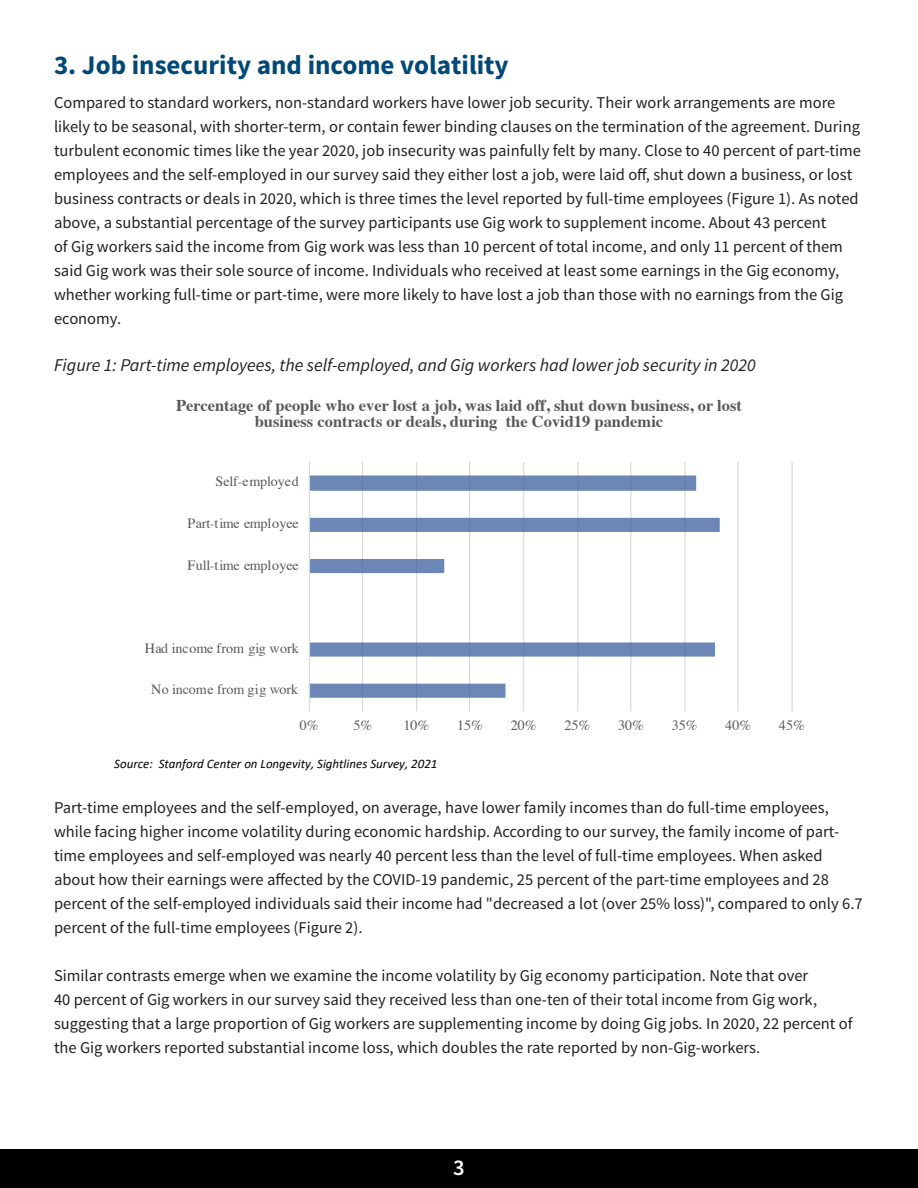
<style>
.page{position:relative;width:918px;height:1188px;background:#fff}
.page>*{position:absolute;margin:0;border:0;box-sizing:border-box;transform-origin:0 0}
.t1{font:700 27px "Source Sans Pro";color:#004877}
.t2{font:600 22.5px "Source Sans Pro";color:#fff}
.t3{font:italic 18px "Source Sans Pro";color:#231f20}
.t4{font:16.5px/24px "Source Sans Pro";color:#231f20}
.t5{font:700 16.5px/16.5px "Times";color:#595959;text-align:center}
.t6{font:14.1px "Times";color:#595959}
.t7{font:italic 12.9px "Calibri";color:#000}
</style>
<div class="page">
<div style="left:0;top:1149px;width:918px;height:39px;background:#000"></div>
<hr style="left:362px;top:462px;width:1px;height:249px;background:#d9d9d9">
<hr style="left:416px;top:462px;width:1px;height:249px;background:#d9d9d9">
<hr style="left:469px;top:462px;width:1px;height:249px;background:#d9d9d9">
<hr style="left:523px;top:462px;width:1px;height:249px;background:#d9d9d9">
<hr style="left:577px;top:462px;width:1px;height:249px;background:#d9d9d9">
<hr style="left:630px;top:462px;width:1px;height:249px;background:#d9d9d9">
<hr style="left:684px;top:462px;width:2px;height:249px;background:#d9d9d9">
<hr style="left:737px;top:462px;width:2px;height:249px;background:#d9d9d9">
<hr style="left:792px;top:462px;width:1px;height:249px;background:#d9d9d9">
<svg style="left:310px;top:476px;width:410px;height:222px"></svg>
<hr style="left:309px;top:462px;width:1px;height:249px;background:#d9d9d9">
<p class="t1" style="left:54px;top:48px;width:456px">3. Job insecurity and income volatility</p>
<p class="t4" style="left:54px;top:91px;width:809px">Compared to standard workers, non-standard workers have lower job security. Their work arrangements are more likely to be seasonal, with shorter-term, or contain fewer binding clauses on the termination of the agreement. During turbulent economic times like the year 2020, job insecurity was painfully felt by many. Close to 40 percent of part-time employees and the self-employed in our survey said they either lost a job, were laid off, shut down a business, or lost business contracts or deals in 2020, which is three times the level reported by full-time employees (Figure 1). As noted above, a substantial percentage of the survey participants use Gig work to supplement income. About 43 percent<br>of Gig workers said the income from Gig work was less than 10 percent of total income, and only 11 percent of them said Gig work was their sole source of income. Individuals who received at least some earnings in the Gig economy, whether working full-time or part-time, were more likely to have lost a job than those with no earnings from the Gig economy.</p>
<p class="t3" style="left:54px;top:353px;width:703px">Figure 1: Part-time employees, the self-employed, and Gig workers had lower job security in 2020</p>
<p class="t5" style="left:176px;top:395px;width:567px">Percentage of people who ever lost a job, was laid off, shut down business, or lost business contracts or deals, during the Covid19 pandemic</p>
<p class="t6" style="left:215px;top:468px;width:85px">Self-employed</p>
<p class="t6" style="left:188px;top:510px;width:113px">Part-time employee</p>
<p class="t6" style="left:188px;top:552px;width:113px">Full-time employee</p>
<p class="t6" style="left:145px;top:635px;width:156px">Had income from gig work</p>
<p class="t6" style="left:151px;top:676px;width:149px">No income from gig work</p>
<p class="t6" style="left:300px;top:712px;width:20px">0%</p>
<p class="t6" style="left:353px;top:712px;width:20px">5%</p>
<p class="t6" style="left:404px;top:712px;width:27px">10%</p>
<p class="t6" style="left:457px;top:712px;width:27px">15%</p>
<p class="t6" style="left:511px;top:712px;width:27px">20%</p>
<p class="t6" style="left:564px;top:712px;width:27px">25%</p>
<p class="t6" style="left:618px;top:712px;width:27px">30%</p>
<p class="t6" style="left:672px;top:712px;width:27px">35%</p>
<p class="t6" style="left:725px;top:712px;width:27px">40%</p>
<p class="t6" style="left:779px;top:712px;width:27px">45%</p>
<p class="t7" style="left:114px;top:755px;width:325px">Source: Stanford Center on Longevity, Sightlines Survey, 2021</p>
<p class="t4" style="left:54px;top:795px;width:810px">Part-time employees and the self-employed, on average, have lower family incomes than do full-time employees, while facing higher income volatility during economic hardship. According to our survey, the family income of part&shy;time employees and self-employed was nearly 40 percent less than the level of full-time employees. When asked about how their earnings were affected by the COVID-19 pandemic, 25 percent of the part-time employees and 28 percent of the self-employed individuals said their income had "decreased a lot (over 25% loss)", compared to only 6.7 percent of the full-time employees (Figure 2).</p>
<p class="t4" style="left:54px;top:963px;width:800px">Similar contrasts emerge when we examine the income volatility by Gig economy participation. Note that over<br>40 percent of Gig workers in our survey said they received less than one-ten of their total income from Gig work, suggesting that a large proportion of Gig workers are supplementing income by doing Gig jobs. In 2020, 22 percent of the Gig workers reported substantial income loss, which doubles the rate reported by non-Gig-workers.</p>
<p class="t2" style="left:453px;top:1153px;width:13px">3</p>
</div>
